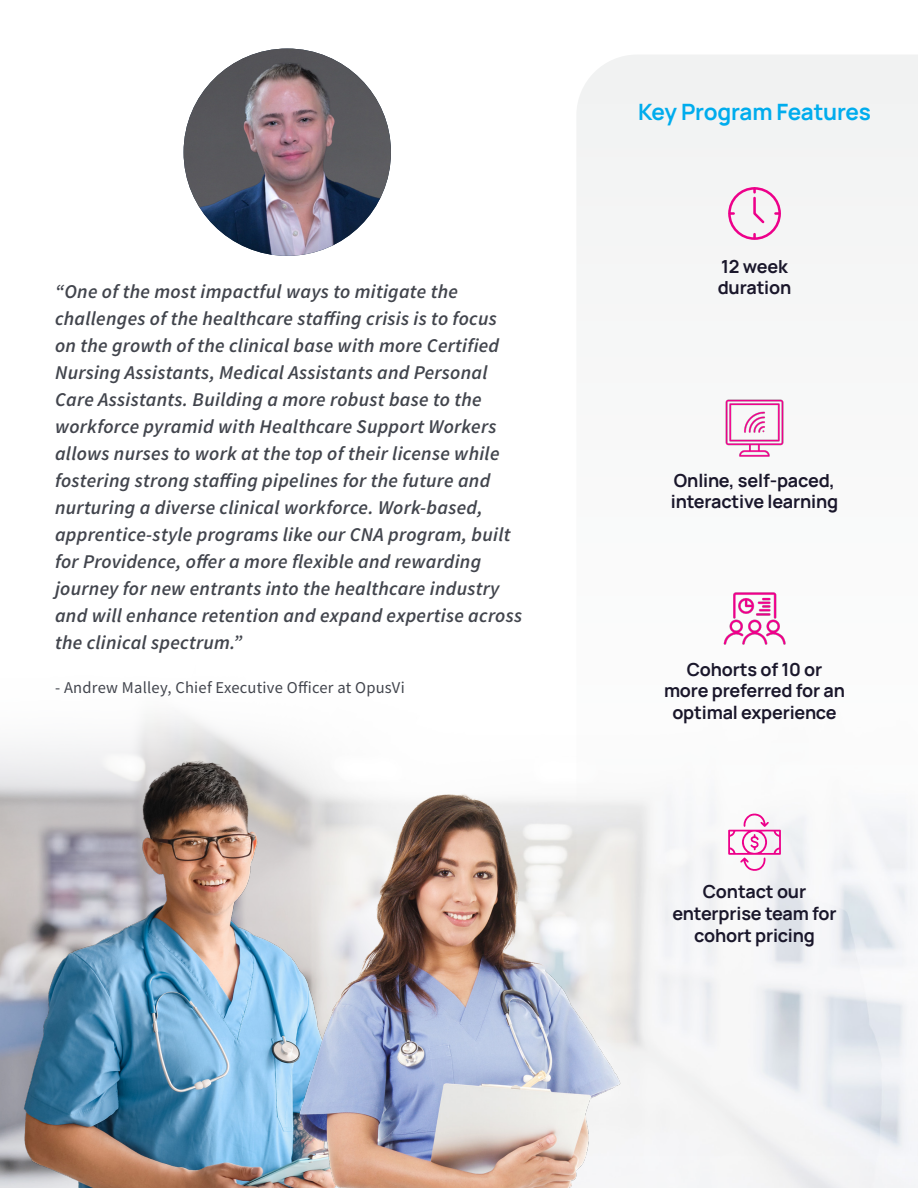
<style>
.page{position:relative;width:918px;height:1188px;background:#fff}
.page>*{position:absolute;margin:0;border:0;box-sizing:border-box;transform-origin:0 0}
.t1{font:200 22.5px "Manrope";letter-spacing:-.01em;color:#00aced}
.t2{font:italic 600 19.5px/27px "Source Sans Pro";letter-spacing:.015em;color:#42454d}
.t3{font:200 18px/21.6px "Manrope";letter-spacing:-.01em;color:#1a172b}
.t4{font:16.5px "Source Sans Pro";letter-spacing:.015em;color:#42454d}
</style>
<div class="page">
<div style="left:577px;top:55px;width:341px;height:1131px;background:#f6f7f7"></div>
<div style="left:728px;top:187px;width:53px;height:53px;border:3px solid #ed008a;border-radius:50%"></div>
<svg style="left:753px;top:234px;width:3px;height:4px"></svg>
<svg style="left:752px;top:188px;width:27px;height:38px"></svg>
<svg style="left:730px;top:212px;width:4px;height:3px"></svg>
<img style="left:722px;top:584px;width:65px;height:65px">
<img style="left:722px;top:395px;width:65px;height:65px">
<svg style="left:728px;top:813px;width:53px;height:58px"></svg>
<img style="left:184px;top:49px;width:207px;height:207px;border-radius:104px">
<img style="left:0;top:738px;width:325px;height:450px">
<img style="left:265px;top:781px;width:394px;height:407px">
<p class="t2" style="left:55px;top:278px;width:469px">“One of the most impactful ways to mitigate the challenges of the healthcare staffing crisis is to focus on the growth of the clinical base with more Certified Nursing Assistants, Medical Assistants and Personal Care Assistants. Building a more robust base to the workforce pyramid with Healthcare Support Workers allows nurses to work at the top of their license while fostering strong staffing pipelines for the future and nurturing a diverse clinical workforce. Work-based, apprentice-style programs like our CNA program, built for Providence, offer a more flexible and rewarding journey for new entrants into the healthcare industry and will enhance retention and expand expertise across the clinical spectrum.”</p>
<p class="t4" style="left:55px;top:678px;width:351px">- Andrew Malley, Chief Executive Officer at OpusVi</p>
<p class="t1" style="left:638px;top:96px;width:235px">Key Program Features</p>
<p class="t3" style="left:718px;top:255px;width:75px">12 week duration</p>
<p class="t3" style="left:671px;top:469px;width:169px">Online, self-paced, interactive learning</p>
<p class="t3" style="left:664px;top:658px;width:182px;text-align:center">Cohorts of 10 or more preferred for an optimal experience</p>
<p class="t3" style="left:672px;top:880px;width:166px;text-align:center">Contact our enterprise team for cohort pricing</p>
</div>
